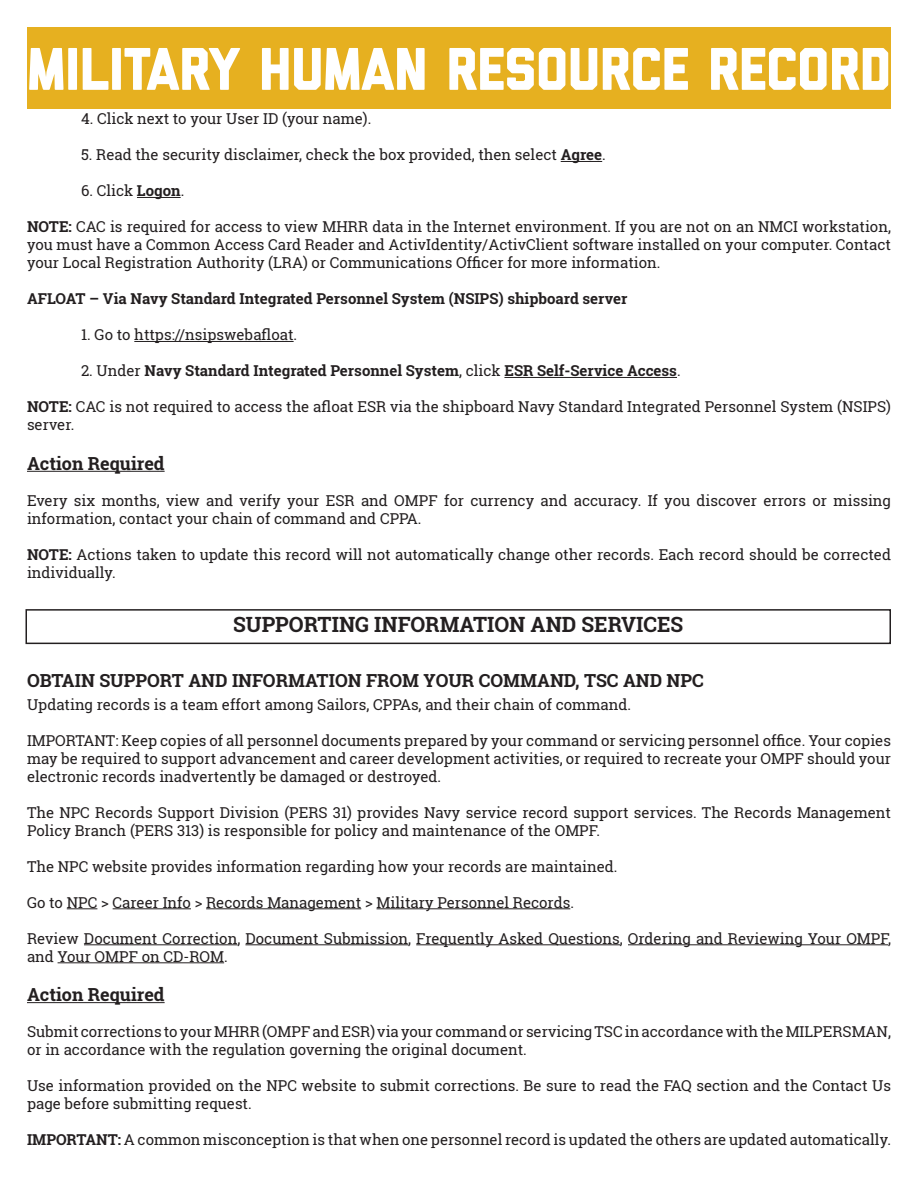
<style>
.page{position:relative;width:918px;height:1188px;background:#fff}
.page>*{position:absolute;margin:0;border:0;box-sizing:border-box;transform-origin:0 0}
.t1{font:800 60px "Liberator";letter-spacing:-.01em;color:#fff}
.t2{font:700 21px "Roboto Slab";color:#231f20}
.t3{font:700 18px "Roboto Slab";color:#231f20}
.t4{font:15px/18px "Roboto Slab";color:#231f20}
.t5{font:700 15px "Roboto Slab";color:#231f20}
.s1{font-weight:700}
.s2{font-weight:400}
</style>
<div class="page">
<div style="left:27px;top:27px;width:864px;height:82px;background:#e6b020"></div>
<div style="left:26px;top:609px;width:865px;height:35px;border:2px solid #231f20"></div>
<hr style="left:561px;top:161px;width:41px;height:1px;background:#231f20">
<hr style="left:137px;top:197px;width:44px;height:1px;background:#231f20">
<hr style="left:134px;top:341px;width:160px;height:1px;background:#231f20">
<hr style="left:504px;top:377px;width:173px;height:1px;background:#231f20">
<hr style="left:27px;top:471px;width:138px;height:1px;background:#231f20">
<hr style="left:67px;top:908px;width:30px;height:1px;background:#231f20">
<hr style="left:113px;top:908px;width:78px;height:1px;background:#231f20">
<hr style="left:206px;top:908px;width:155px;height:1px;background:#231f20">
<hr style="left:377px;top:908px;width:193px;height:1px;background:#231f20">
<hr style="left:84px;top:944px;width:153px;height:1px;background:#231f20">
<hr style="left:245px;top:944px;width:163px;height:1px;background:#231f20">
<hr style="left:416px;top:944px;width:204px;height:1px;background:#231f20">
<hr style="left:628px;top:944px;width:260px;height:1px;background:#231f20">
<hr style="left:58px;top:962px;width:166px;height:1px;background:#231f20">
<hr style="left:27px;top:1002px;width:138px;height:1px;background:#231f20">
<p class="t1" style="left:27px;top:48px;width:866px">MILITARY HUMAN RESOURCE RECORD</p>
<p class="t4" style="left:81px;top:110px;width:292px">4. Click next to your User ID (your name).</p>
<p class="t4" style="left:81px;top:146px;width:526px">5. Read the security disclaimer, check the box provided, then select <span class="s1">Agree</span>.</p>
<p class="t4" style="left:81px;top:182px;width:105px">6. Click <span class="s1">Logon</span>.</p>
<p class="t4" style="left:27px;top:218px;width:866px;text-align:justify"><span class="s1">NOTE:</span> CAC is required for access to view MHRR data in the Internet environment. If you are not on an NMCI workstation, you must have a Common Access Card Reader and ActivIdentity/ActivClient software installed on your computer. Contact your Local Registration Authority (LRA) or Communications Officer for more information.</p>
<p class="t5" style="left:27px;top:289px;width:602px">AFLOAT – Via Navy Standard Integrated Personnel System (NSIPS) shipboard server</p>
<p class="t4" style="left:81px;top:326px;width:218px">1. Go to https://nsipswebafloat.</p>
<p class="t5" style="left:81px;top:361px;width:601px"><span class="s2">2. Under</span> Navy Standard Integrated Personnel System<span class="s2">, click</span> ESR Self-Service Access<span class="s2">.</span></p>
<p class="t4" style="left:27px;top:398px;width:865px"><span class="s1">NOTE:</span> CAC is not required to access the afloat ESR via the shipboard Navy Standard Integrated Personnel System (NSIPS) server.</p>
<p class="t3" style="left:27px;top:451px;width:139px">Action Required</p>
<p class="t4" style="left:27px;top:491px;width:866px">Every six months, view and verify your ESR and OMPF for currency and accuracy. If you discover errors or missing information, contact your chain of command and CPPA.</p>
<p class="t4" style="left:27px;top:545px;width:866px"><span class="s1">NOTE:</span> Actions taken to update this record will not automatically change other records. Each record should be corrected individually.</p>
<p class="t2" style="left:233px;top:610px;width:452px">SUPPORTING INFORMATION AND SERVICES</p>
<p class="t3" style="left:27px;top:668px;width:678px">OBTAIN SUPPORT AND INFORMATION FROM YOUR COMMAND, TSC AND NPC</p>
<p class="t4" style="left:27px;top:695px;width:606px">Updating records is a team effort among Sailors, CPPAs, and their chain of command.</p>
<p class="t4" style="left:27px;top:731px;width:866px;text-align:justify">IMPORTANT: Keep copies of all personnel documents prepared by your command or servicing personnel office. Your copies may be required to support advancement and career development activities, or required to recreate your OMPF should your electronic records inadvertently be damaged or destroyed.</p>
<p class="t4" style="left:27px;top:803px;width:866px">The NPC Records Support Division (PERS 31) provides Navy service record support services. The Records Management<br>Policy Branch (PERS 313) is responsible for policy and maintenance of the OMPF.</p>
<p class="t4" style="left:27px;top:857px;width:592px">The NPC website provides information regarding how your records are maintained.</p>
<p class="t4" style="left:27px;top:893px;width:548px">Go to NPC &gt; Career Info &gt; Records Management &gt; Military Personnel Records.</p>
<p class="t4" style="left:27px;top:929px;width:865px">Review Document Correction, Document Submission, Frequently Asked Questions, Ordering and Reviewing Your OMPF, and Your OMPF on CD-ROM.</p>
<p class="t3" style="left:27px;top:982px;width:139px">Action Required</p>
<p class="t4" style="left:27px;top:1023px;width:865px">Submit corrections to your MHRR (OMPF and ESR) via your command or servicing TSC in accordance with the MILPERSMAN, or in accordance with the regulation governing the original document.</p>
<p class="t4" style="left:27px;top:1077px;width:865px">Use information provided on the NPC website to submit corrections. Be sure to read the FAQ section and the Contact Us page before submitting request.</p>
<p class="t4" style="left:27px;top:1131px;width:866px"><span class="s1">IMPORTANT:</span> A common misconception is that when one personnel record is updated the others are updated automatically.</p>
</div>
